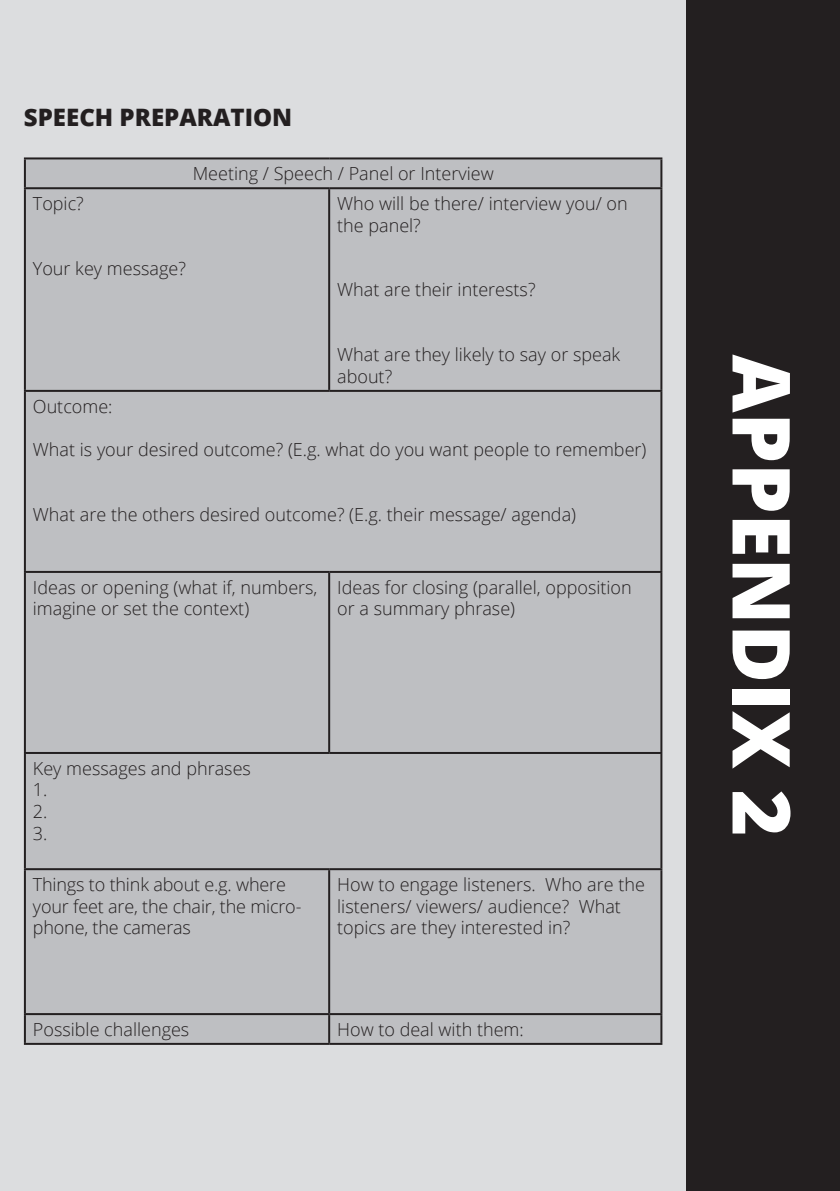
<style>
.page{position:relative;width:840px;height:1191px;background:#fff}
.page>*{position:absolute;margin:0;border:0;box-sizing:border-box;transform-origin:0 0}
.t1{font:800 80px "Open Sans";color:#fff}
.t2{font:800 24px "Open Sans";color:#231f20}
.t3{font:300 18px/21.6px "Open Sans";color:#231f20}
</style>
<div class="page">
<div style="left:0;top:0;width:839px;height:1191px;background:#dcdddf"></div>
<div style="left:26px;top:159px;width:634px;height:883px;background:#bebfc2"></div>
<hr style="left:24px;top:157px;width:305px;height:2px;background:#231f20">
<hr style="left:24px;top:159px;width:2px;height:28px;background:#231f20">
<hr style="left:329px;top:157px;width:333px;height:2px;background:#231f20">
<hr style="left:660px;top:159px;width:2px;height:28px;background:#231f20">
<hr style="left:24px;top:187px;width:305px;height:2px;background:#231f20">
<hr style="left:24px;top:189px;width:2px;height:201px;background:#231f20">
<hr style="left:329px;top:187px;width:333px;height:2px;background:#231f20">
<hr style="left:328px;top:189px;width:2px;height:201px;background:#231f20">
<hr style="left:660px;top:189px;width:2px;height:201px;background:#231f20">
<hr style="left:24px;top:390px;width:305px;height:2px;background:#231f20">
<hr style="left:24px;top:392px;width:2px;height:179px;background:#231f20">
<hr style="left:329px;top:390px;width:333px;height:2px;background:#231f20">
<hr style="left:660px;top:392px;width:2px;height:179px;background:#231f20">
<hr style="left:24px;top:571px;width:305px;height:2px;background:#231f20">
<hr style="left:24px;top:573px;width:2px;height:179px;background:#231f20">
<hr style="left:329px;top:571px;width:333px;height:2px;background:#231f20">
<hr style="left:328px;top:573px;width:2px;height:179px;background:#231f20">
<hr style="left:660px;top:573px;width:2px;height:179px;background:#231f20">
<hr style="left:24px;top:752px;width:305px;height:2px;background:#231f20">
<hr style="left:24px;top:754px;width:2px;height:114px;background:#231f20">
<hr style="left:329px;top:752px;width:333px;height:2px;background:#231f20">
<hr style="left:660px;top:754px;width:2px;height:114px;background:#231f20">
<hr style="left:24px;top:868px;width:305px;height:2px;background:#231f20">
<hr style="left:24px;top:870px;width:2px;height:143px;background:#231f20">
<hr style="left:329px;top:868px;width:333px;height:2px;background:#231f20">
<hr style="left:328px;top:870px;width:2px;height:143px;background:#231f20">
<hr style="left:660px;top:870px;width:2px;height:143px;background:#231f20">
<hr style="left:24px;top:1013px;width:305px;height:2px;background:#231f20">
<hr style="left:24px;top:1015px;width:2px;height:27px;background:#231f20">
<hr style="left:329px;top:1013px;width:333px;height:2px;background:#231f20">
<hr style="left:328px;top:1015px;width:2px;height:27px;background:#231f20">
<hr style="left:660px;top:1015px;width:2px;height:27px;background:#231f20">
<hr style="left:24px;top:1042px;width:305px;height:2px;background:#231f20">
<hr style="left:329px;top:1042px;width:333px;height:2px;background:#231f20">
<div style="left:686px;top:0;width:153px;height:1191px;background:#231f20"></div>
<h2 class="t2" style="left:24px;top:99px;width:270px">SPEECH PREPARATION</h2>
<p class="t3" style="left:33px;top:192px;width:52px">Topic?</p>
<p class="t3" style="left:192px;top:162px;width:302px">Meeting / Speech / Panel or Interview</p>
<p class="t3" style="left:337px;top:192px;width:292px">Who will be there/ interview you/ on the panel?</p>
<p class="t3" style="left:33px;top:257px;width:154px">Your key message?</p>
<p class="t3" style="left:337px;top:279px;width:200px">What are their interests?</p>
<p class="t3" style="left:337px;top:343px;width:284px">What are they likely to say or speak about?</p>
<p class="t3" style="left:33px;top:395px;width:81px">Outcome:</p>
<p class="t3" style="left:33px;top:438px;width:614px">What is your desired outcome? (E.g. what do you want people to remember)</p>
<p class="t3" style="left:33px;top:503px;width:544px">What are the others desired outcome? (E.g. their message/ agenda)</p>
<p class="t3" style="left:33px;top:576px;width:286px">Ideas or opening (what if, numbers, imagine or set the context)</p>
<p class="t3" style="left:337px;top:576px;width:296px">Ideas for closing (parallel, opposition or a summary phrase)</p>
<p class="t3" style="left:33px;top:757px;width:219px">Key messages and phrases<br>1.<br>2.<br>3.</p>
<p class="t3" style="left:33px;top:873px;width:270px">Things to think about e.g. where your feet are, the chair, the micro&shy;phone, the cameras</p>
<p class="t3" style="left:337px;top:873px;width:309px">How to engage listeners. Who are the listeners/ viewers/ audience? What topics are they interested in?</p>
<p class="t3" style="left:33px;top:1018px;width:158px">Possible challenges</p>
<p class="t3" style="left:337px;top:1018px;width:188px">How to deal with them:</p>
<h1 class="t1" style="left:822px;top:354px;width:483px;rotate:90deg">APPENDIX 2</h1>
</div>
